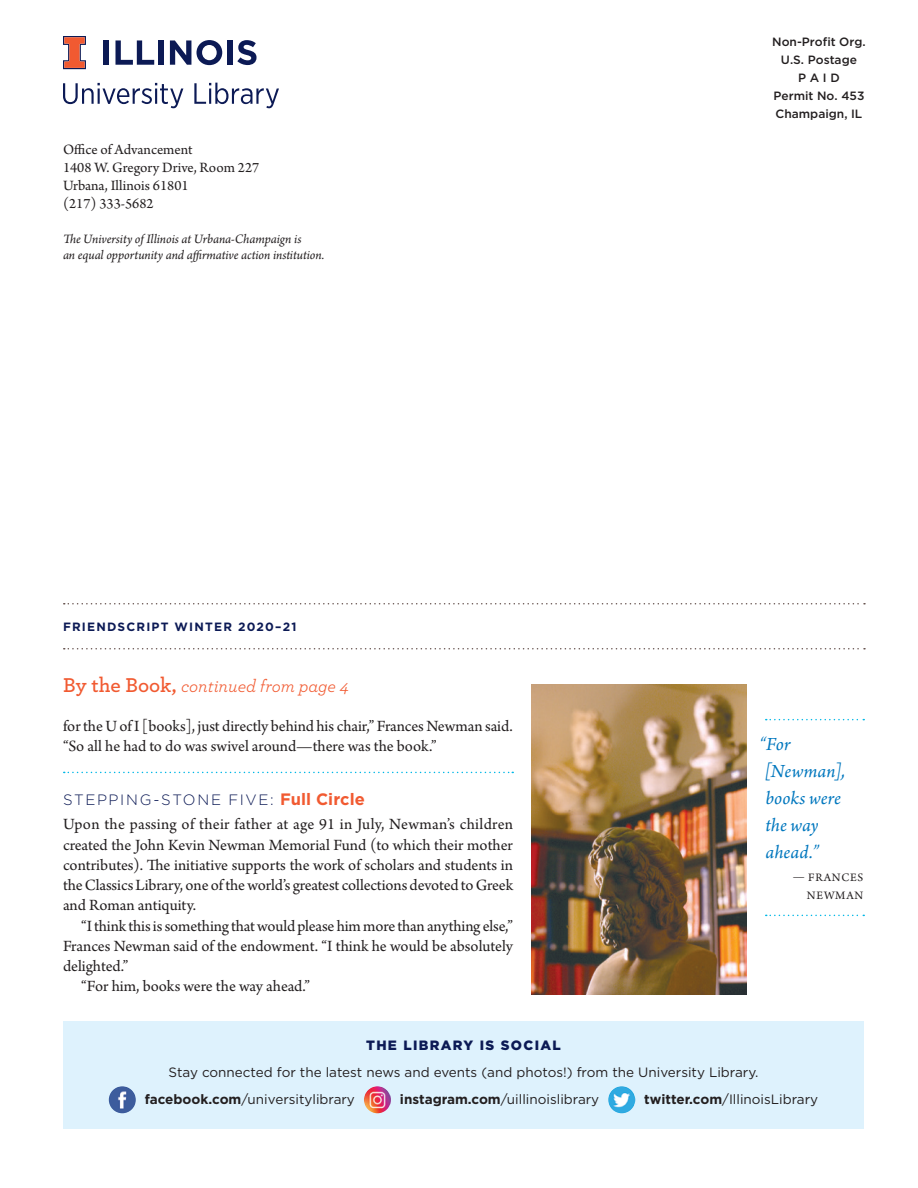
<style>
.page{position:relative;width:918px;height:1188px;background:#fff}
.page>*{position:absolute;margin:0;border:0;box-sizing:border-box;transform-origin:0 0}
.t1{font:italic 19.5px/27px "Arno Pro";letter-spacing:.005em;color:#0077be}
.J_Head{font:italic 18px "Archer";letter-spacing:-.005em;color:#f15a31}
.Text_no_indent{font:16.5px/20.2px "Arno Pro";letter-spacing:-.005em;color:#231f20}
.Text{font:16.5px/20.2px "Arno Pro";color:#231f20;text-align:justify}
.Text_no_indent-2{font:15px "Arno Pro";color:#231f20}
.C_Head{font:300 15px "Gotham";letter-spacing:.105em;color:#0c1a55}
.Sidebar{font:13.5px "Gotham";color:#231f20}
.Text_no_indent-3{font:italic 13.5px/16.5px "Arno Pro";letter-spacing:-.005em;color:#231f20}
.Inside_Head{font:900 13.5px "Gotham";letter-spacing:.1em;color:#0c1a55}
.t2{font:500 12px "Gotham";color:#231f20}
.Running_Head{font:700 12px "Gotham";letter-spacing:.1em;color:#0c1a55}
.Quotee{font:12px/18px "Arno Pro";letter-spacing:.065em;color:#231f20;text-align:right}
.s1{font-weight:600;font-style:normal;font-size:21px}
.s2{font-weight:700;font-size:16.5px;color:#f15a31}
.s3{font-weight:700}
</style>
<div class="page">
<div style="left:104px;top:40px;width:5px;height:25px;background:#0c1a55"></div>
<svg style="left:115px;top:40px;width:39px;height:25px"></svg>
<div style="left:158px;top:40px;width:6px;height:25px;background:#0c1a55"></div>
<svg style="left:170px;top:40px;width:21px;height:25px"></svg>
<svg style="left:197px;top:40px;width:25px;height:25px"></svg>
<div style="left:227px;top:40px;width:6px;height:25px;background:#0c1a55"></div>
<svg style="left:237px;top:40px;width:20px;height:25px"></svg>
<svg style="left:63px;top:36px;width:23px;height:33px"></svg>
<svg style="left:63px;top:83px;width:120px;height:25px"></svg>
<svg style="left:194px;top:83px;width:85px;height:25px"></svg>
<svg style="left:64px;top:648px;width:801px;height:2px"></svg>
<svg style="left:64px;top:603px;width:801px;height:1px"></svg>
<div style="left:63px;top:1022px;width:801px;height:108px;background:#def2fd"></div>
<img style="left:109px;top:1086px;width:27px;height:27px;border-radius:14px">
<img style="left:364px;top:1086px;width:27px;height:27px;border-radius:13px">
<img style="left:608px;top:1086px;width:27px;height:27px;border-radius:14px">
<svg style="left:64px;top:772px;width:449px;height:1px"></svg>
<img style="left:531px;top:684px;width:216px;height:310px">
<svg style="left:766px;top:719px;width:98px;height:1px"></svg>
<svg style="left:766px;top:915px;width:98px;height:1px"></svg>
<p class="Text_no_indent-2" style="left:63px;top:141px;width:131px">Office of Advancement</p>
<p class="Text_no_indent-2" style="left:63px;top:159px;width:198px">1408 W. Gregory Drive, Room 227</p>
<p class="Text_no_indent-2" style="left:63px;top:177px;width:127px">Urbana, Illinois 61801</p>
<p class="Text_no_indent-2" style="left:63px;top:195px;width:92px">(217) 333-5682</p>
<p class="Text_no_indent-3" style="left:63px;top:231px;width:263px">The University of Illinois at Urbana-Champaign is<br>an equal opportunity and affirmative action institution.</p>
<p class="Running_Head" style="left:63px;top:618px;width:235px">FRIENDSCRIPT WINTER 2020–21</p>
<p class="J_Head" style="left:63px;top:673px;width:288px"><span class="s1">By the Book,</span> continued from page 4</p>
<p class="Text_no_indent" style="left:63px;top:717px;width:451px">for the U of I [books], just directly behind his chair,” Frances Newman said. “So all he had to do was swivel around—there was the book.”</p>
<p class="C_Head" style="left:63px;top:790px;width:303px">STEPPING-STONE FIVE: <span class="s2">Full Circle</span></p>
<p class="Text_no_indent" style="left:63px;top:815px;width:452px;text-align:justify">Upon the passing of their father at age 91 in July, Newman’s children created the John Kevin Newman Memorial Fund (to which their mother contributes). The initiative supports the work of scholars and students in the Classics Library, one of the world’s greatest collections devoted to Greek and Roman antiquity.</p>
<p class="Text" style="left:63px;top:916px;width:451px;text-indent:18px">“I think this is something that would please him more than anything else,” Frances Newman said of the endowment. “I think he would be absolutely delighted.”</p>
<p class="Text" style="left:81px;top:977px;width:231px">“For him, books were the way ahead.”</p>
<p class="t2" style="left:772px;top:34px;width:95px">Non-Profit Org.</p>
<p class="t2" style="left:781px;top:52px;width:78px">U.S. Postage</p>
<p class="t2" style="left:798px;top:70px;width:43px">P A I D</p>
<p class="t2" style="left:774px;top:88px;width:92px">Permit No. 453</p>
<p class="t2" style="left:776px;top:106px;width:88px">Champaign, IL</p>
<p class="t1" style="left:759px;top:732px;width:87px">“For [Newman], books were the way ahead.”</p>
<p class="Quotee" style="left:793px;top:869px;width:72px">— FRANCES<br>NEWMAN</p>
<p class="Inside_Head" style="left:366px;top:1036px;width:196px">THE LIBRARY IS SOCIAL</p>
<p class="Sidebar" style="left:168px;top:1064px;width:592px">Stay connected for the latest news and events (and photos!) from the University Library.</p>
<p class="Sidebar" style="left:145px;top:1091px;width:212px"><span class="s3">facebook.com</span>/universitylibrary</p>
<p class="Sidebar" style="left:400px;top:1091px;width:201px"><span class="s3">instagram.com</span>/uillinoislibrary</p>
<p class="Sidebar" style="left:644px;top:1091px;width:175px"><span class="s3">twitter.com</span>/IllinoisLibrary</p>
</div>
